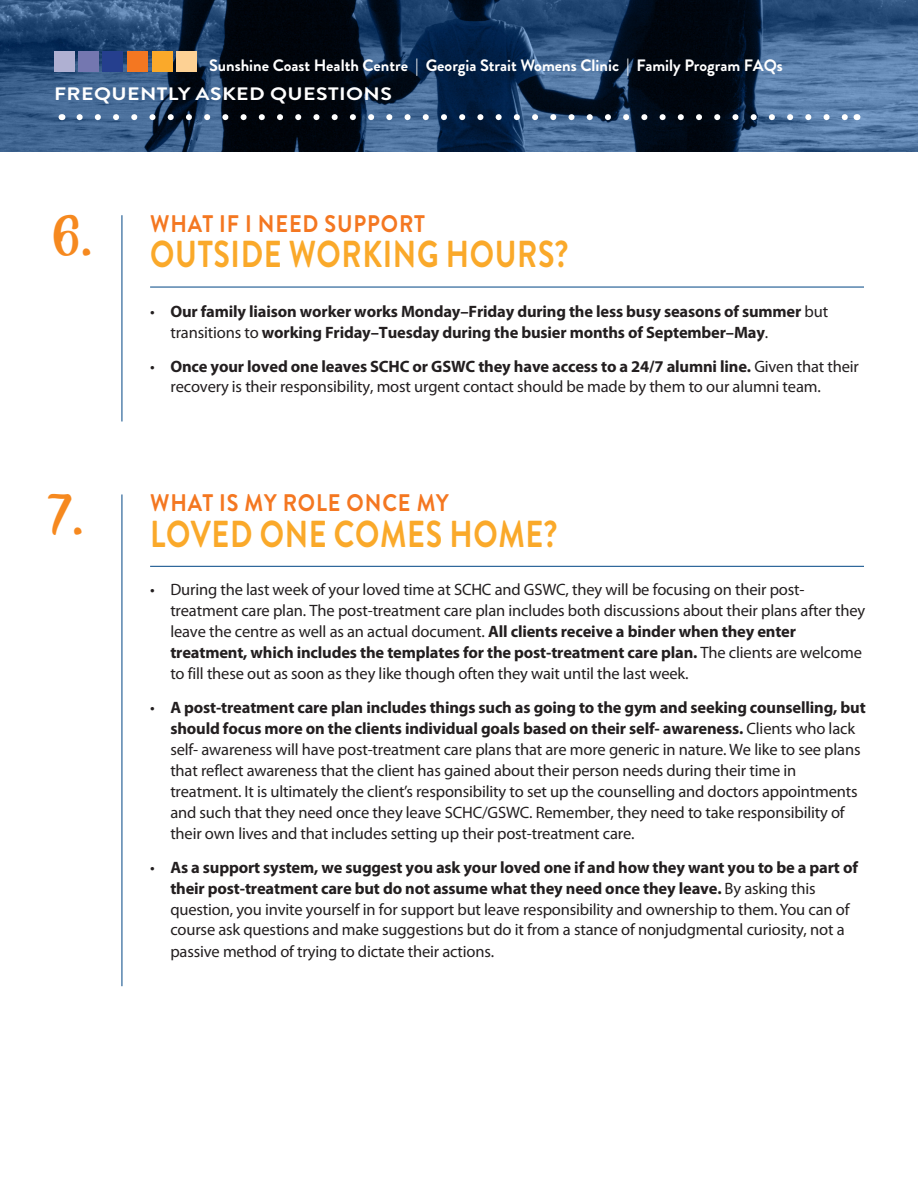
<style>
.page{position:relative;width:918px;height:1188px;background:#fff}
.page>*{position:absolute;margin:0;border:0;box-sizing:border-box;transform-origin:0 0}
.t1{font:45.3px "Beyond The Mountains";color:#f6891f;scale:.96 1}
.t2{font:700 37.5px "Brandon Grotesque";letter-spacing:.02em;color:#faa92a;scale:.81 1}
.t3{font:700 24px "Brandon Grotesque";letter-spacing:.04em;color:#f47721;scale:.9 1}
.t4{font:700 18px "Brandon Grotesque";letter-spacing:.02em;color:#fff;scale:1.18 1}
.Body_text{font:16.5px/20.9px "Myriad Pro";letter-spacing:-.01em;color:#231f20}
.Body_text-2{font:700 16.5px/20.7px "Myriad Pro";letter-spacing:-.01em;color:#231f20}
.t5{font:700 16.5px "Brandon Grotesque";color:#fff}
.s1{font-weight:400}
.s2{font-weight:700}
</style>
<div class="page">
<img style="left:0;top:0;width:918px;height:151px">
<div style="left:103px;top:51px;width:20px;height:20px;background:#253f8e"></div>
<div style="left:78px;top:51px;width:20px;height:20px;background:#7477b0"></div>
<div style="left:54px;top:51px;width:20px;height:20px;background:#afb0d2"></div>
<div style="left:128px;top:51px;width:20px;height:20px;background:#f47721"></div>
<div style="left:152px;top:51px;width:20px;height:20px;background:#faa92a"></div>
<div style="left:176px;top:51px;width:20px;height:20px;background:#fdd194"></div>
<svg style="left:80px;top:114px;width:767px;height:6px"></svg>
<hr style="left:122px;top:215px;width:1px;height:206px;background:#004684">
<hr style="left:122px;top:494px;width:1px;height:492px;background:#004684">
<hr style="left:150px;top:287px;width:714px;height:1px;background:#004684">
<hr style="left:150px;top:566px;width:714px;height:1px;background:#004684">
<p class="t5" style="left:209px;top:53px;width:575px">Sunshine Coast Health Centre | Georgia Strait Womens Clinic | Family Program FAQs</p>
<p class="t4" style="left:54px;top:82px;width:288px">FREQUENTLY ASKED QUESTIONS</p>
<p class="t1" style="left:54px;top:214px;width:42px">6.</p>
<p class="t1" style="left:47px;top:493px;width:40px">7.</p>
<p class="t3" style="left:150px;top:207px;width:307px">WHAT IF I NEED SUPPORT</p>
<p class="t2" style="left:150px;top:228px;width:518px">OUTSIDE WORKING HOURS?</p>
<p class="Body_text-2" style="left:170px;top:301px;width:659px;text-indent:-20px"><span class="s1">•</span> Our family liaison worker works Monday–Friday during the less busy seasons of summer <span class="s1">but transitions to</span> working Friday–Tuesday during the busier months of September–May<span class="s1">.</span></p>
<p class="Body_text" style="left:170px;top:356px;width:690px;line-height:20.2px;text-indent:-20px">• <span class="s2">Once your loved one leaves SCHC or GSWC they have access to a 24/7 alumni line.</span> Given that their recovery is their responsibility, most urgent contact should be made by them to our alumni team.</p>
<p class="t3" style="left:150px;top:486px;width:333px">WHAT IS MY ROLE ONCE MY</p>
<p class="t2" style="left:150px;top:507px;width:504px">LOVED ONE COMES HOME?</p>
<p class="Body_text" style="left:170px;top:579px;width:696px;text-indent:-20px">• During the last week of your loved time at SCHC and GSWC, they will be focusing on their post&shy;treatment care plan. The post-treatment care plan includes both discussions about their plans after they leave the centre as well as an actual document. <span class="s2">All clients receive a binder when they enter treatment, which includes the templates for the post-treatment care plan.</span> The clients are welcome to fill these out as soon as they like though often they wait until the last week.</p>
<p class="Body_text" style="left:170px;top:697px;width:697px;text-indent:-20px">• <span class="s2">A post-treatment care plan includes things such as going to the gym and seeking counselling, but should focus more on the clients individual goals based on their self- awareness.</span> Clients who lack self- awareness will have post-treatment care plans that are more generic in nature. We like to see plans that reflect awareness that the client has gained about their person needs during their time in treatment. It is ultimately the client’s responsibility to set up the counselling and doctors appointments and such that they need once they leave SCHC/GSWC. Remember, they need to take responsibility of their own lives and that includes setting up their post-treatment care.</p>
<p class="Body_text" style="left:170px;top:857px;width:689px;text-indent:-20px">• <span class="s2">As a support system, we suggest you ask your loved one if and how they want you to be a part of their post-treatment care but do not assume what they need once they leave.</span> By asking this question, you invite yourself in for support but leave responsibility and ownership to them. You can of course ask questions and make suggestions but do it from a stance of nonjudgmental curiosity, not a passive method of trying to dictate their actions.</p>
</div>
